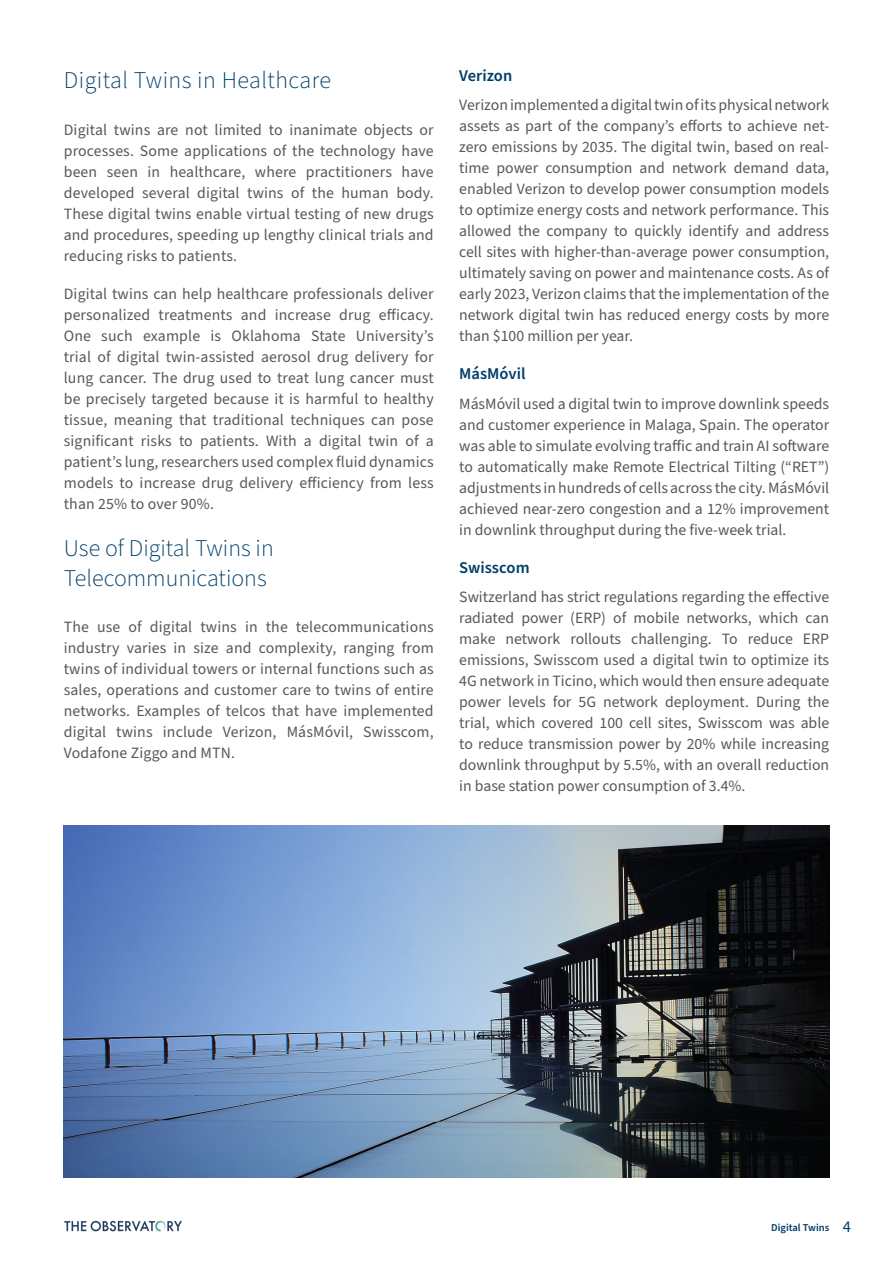
<style>
.page{position:relative;width:893px;height:1263px;background:#fff}
.page>*{position:absolute;margin:0;border:0;box-sizing:border-box;transform-origin:0 0}
.t1{font:300 24px/30px "Source Sans Pro";color:#003e69}
.t2{font:300 24px "Source Sans Pro";letter-spacing:.02em;color:#003e69}
.SUBHEAD{font:600 16.5px "Source Sans Pro";color:#003e69}
.BODY_COPY{font:15.75px/21px "Source Sans Pro";color:#57585a;text-align:justify}
.t3{font:600 10.5px "Source Sans Pro";color:#003e69}
.s1{font-weight:400;font-size:16.5px}
</style>
<div class="page">
<img style="left:64px;top:1220px;width:118px;height:12px">
<img style="left:64px;top:826px;width:765px;height:352px">
<h4 class="t2" style="left:64px;top:64px;width:269px">Digital Twins in Healthcare</h4>
<p class="BODY_COPY" style="left:64px;top:120px;width:371px">Digital twins are not limited to inanimate objects or processes. Some applications of the technology have been seen in healthcare, where practitioners have developed several digital twins of the human body.<br>These digital twins enable virtual testing of new drugs and procedures, speeding up lengthy clinical trials and reducing risks to patients.</p>
<p class="BODY_COPY" style="left:64px;top:284px;width:371px">Digital twins can help healthcare professionals deliver personalized treatments and increase drug efficacy.<br>One such example is Oklahoma State University’s trial of digital twin-assisted aerosol drug delivery for lung cancer. The drug used to treat lung cancer must be precisely targeted because it is harmful to healthy tissue, meaning that traditional techniques can pose significant risks to patients. With a digital twin of a patient’s lung, researchers used complex fluid dynamics models to increase drug delivery efficiency from less than 25% to over 90%.</p>
<h4 class="t1" style="left:64px;top:534px;width:212px">Use of Digital Twins in<br>Telecommunications</h4>
<p class="BODY_COPY" style="left:64px;top:617px;width:371px">The use of digital twins in the telecommunications industry varies in size and complexity, ranging from twins of individual towers or internal functions such as sales, operations and customer care to twins of entire networks. Examples of telcos that have implemented digital twins include Verizon, MásMóvil, Swisscom, Vodafone Ziggo and MTN.</p>
<p class="SUBHEAD" style="left:459px;top:64px;width:55px">Verizon</p>
<p class="BODY_COPY" style="left:459px;top:95px;width:371px">Verizon implemented a digital twin of its physical network assets as part of the company’s efforts to achieve net&shy;zero emissions by 2035. The digital twin, based on real&shy;time power consumption and network demand data, enabled Verizon to develop power consumption models to optimize energy costs and network performance. This allowed the company to quickly identify and address cell sites with higher-than-average power consumption, ultimately saving on power and maintenance costs. As of early 2023, Verizon claims that the implementation of the network digital twin has reduced energy costs by more than $100 million per year.</p>
<p class="SUBHEAD" style="left:459px;top:363px;width:68px">MásMóvil</p>
<p class="BODY_COPY" style="left:459px;top:393px;width:371px">MásMóvil used a digital twin to improve downlink speeds and customer experience in Malaga, Spain. The operator was able to simulate evolving traffic and train AI software to automatically make Remote Electrical Tilting (“RET”) adjustments in hundreds of cells across the city. MásMóvil achieved near-zero congestion and a 12% improvement in downlink throughput during the five-week trial.</p>
<p class="SUBHEAD" style="left:459px;top:556px;width:72px">Swisscom</p>
<p class="BODY_COPY" style="left:459px;top:587px;width:371px">Switzerland has strict regulations regarding the effective radiated power (ERP) of mobile networks, which can make network rollouts challenging. To reduce ERP emissions, Swisscom used a digital twin to optimize its 4G network in Ticino, which would then ensure adequate power levels for 5G network deployment. During the trial, which covered 100 cell sites, Swisscom was able to reduce transmission power by 20% while increasing downlink throughput by 5.5%, with an overall reduction in base station power consumption of 3.4%.</p>
<p class="t3" style="left:771px;top:1220px;width:81px">Digital Twins <span class="s1">4</span></p>
</div>
